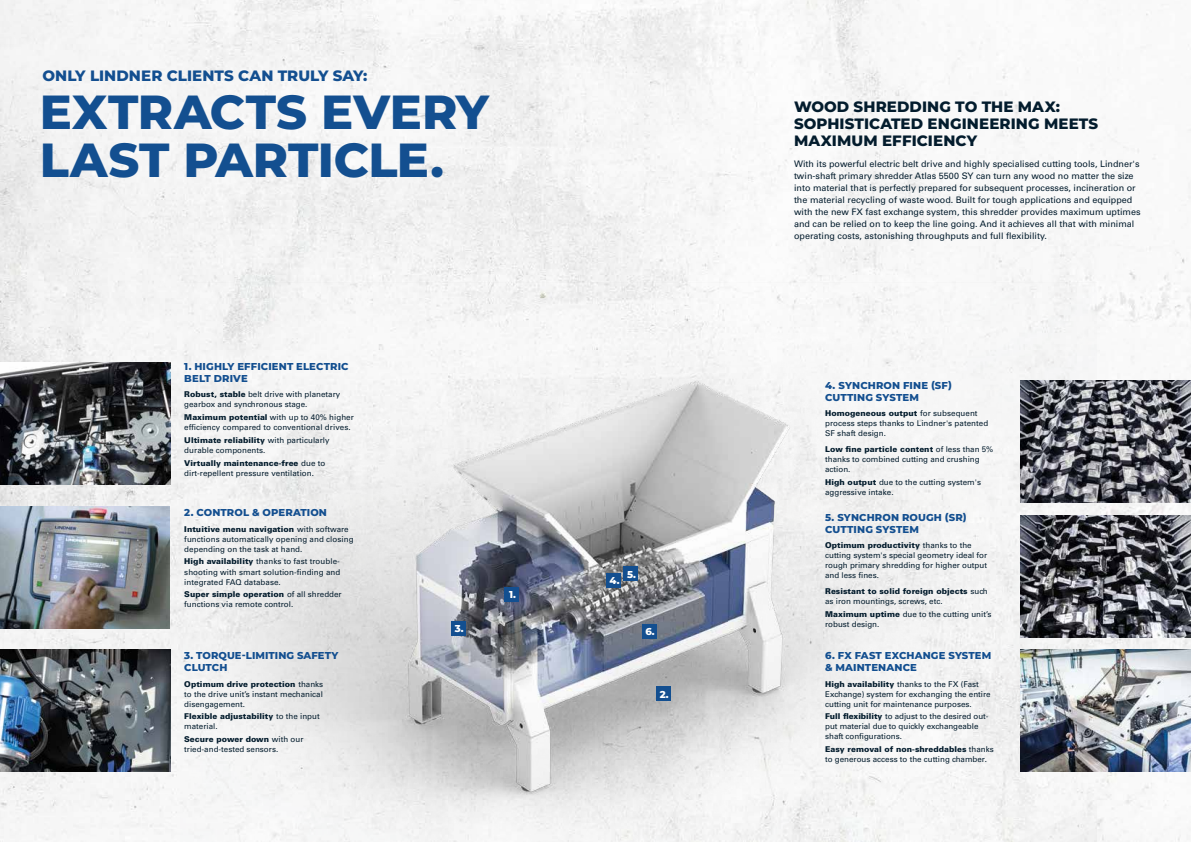
<style>
.page{position:relative;width:1191px;height:842px;background:#fff}
.page>*{position:absolute;margin:0;border:0;box-sizing:border-box;transform-origin:0 0}
.t1{font:800 47.8px/47.8px "Montserrat";letter-spacing:-.005em;color:#134f90}
.t2{font:800 15px/17px "Montserrat";letter-spacing:.005em;color:#031c2d}
.t3{font:800 15px "Montserrat";letter-spacing:.005em;color:#134f90}
.t4{font:800 10px/12px "Montserrat";letter-spacing:.015em;color:#134f90}
.t5{font:800 10px "Montserrat";color:#fff}
.t6{font:9px/12px "Univers LT Pro 55 Roman";color:#031c2d}
.t7{font:8px/10px "Univers LT Pro 55 Roman";color:#031c2d}
.t8{font:900 8px "Univers LT Pro 75";letter-spacing:.005em;color:#031c2d}
.s1{font-family:"Univers LT Pro 75";font-weight:900}
.s2{font-family:"Univers LT Pro 55 Roman";font-weight:400}
</style>
<div class="page">
<img style="left:0;top:0;width:1191px;height:842px">
<img style="left:180px;top:265px;width:916px;height:577px">
<img style="left:0;top:363px;width:170px;height:122px">
<img style="left:0;top:649px;width:171px;height:122px">
<img style="left:1020px;top:380px;width:171px;height:122px">
<img style="left:0;top:506px;width:170px;height:122px">
<img style="left:1020px;top:649px;width:171px;height:122px">
<div style="left:505px;top:587px;width:14px;height:14px;background:#134f90"></div>
<div style="left:656px;top:687px;width:14px;height:14px;background:#134f90"></div>
<div style="left:451px;top:621px;width:14px;height:14px;background:#134f90"></div>
<div style="left:607px;top:573px;width:14px;height:14px;background:#134f90"></div>
<div style="left:624px;top:567px;width:14px;height:14px;background:#134f90"></div>
<div style="left:642px;top:624px;width:14px;height:14px;background:#134f90"></div>
<img style="left:1020px;top:516px;width:171px;height:122px">
<h2 class="t3" style="left:43px;top:65px;width:326px">ONLY LINDNER CLIENTS CAN TRULY SAY:</h2>
<h1 class="t1" style="left:40px;top:85px;width:451px">EXTRACTS EVERY<br>LAST PARTICLE.</h1>
<p class="t4" style="left:184px;top:360px;width:166px">1. HIGHLY EFFICIENT ELECTRIC<br>BELT DRIVE</p>
<p class="t7" style="left:184px;top:389px;width:157px"><span class="s1">Robust, stable</span> belt drive with planetary gearbox and synchronous stage.</p>
<p class="t7" style="left:184px;top:412px;width:171px"><span class="s1">Maximum potential</span> with up to 40% higher efficiency compared to conventional drives.</p>
<p class="t8" style="left:184px;top:435px;width:147px">Ultimate reliability <span class="s2">with particularly</span></p>
<p class="t7" style="left:184px;top:445px;width:83px">durable components.</p>
<p class="t8" style="left:184px;top:457px;width:143px">Virtually maintenance-free <span class="s2">due to</span></p>
<p class="t7" style="left:184px;top:468px;width:131px">dirt-repellent pressure ventilation.</p>
<p class="t4" style="left:184px;top:506px;width:144px">2. CONTROL &amp; OPERATION</p>
<p class="t8" style="left:184px;top:523px;width:166px">Intuitive menu navigation <span class="s2">with software</span></p>
<p class="t7" style="left:184px;top:533px;width:171px">functions automatically opening and closing depending on the task at hand.</p>
<p class="t7" style="left:184px;top:556px;width:157px;text-align:justify"><span class="s1">High availability</span> thanks to fast trouble&shy;shooting with smart solution-finding and integrated FAQ database.</p>
<p class="t8" style="left:184px;top:589px;width:159px">Super simple operation <span class="s2">of all shredder</span></p>
<p class="t7" style="left:184px;top:599px;width:110px">functions via remote control.</p>
<p class="t4" style="left:184px;top:649px;width:156px">3. TORQUE-LIMITING SAFETY<br>CLUTCH</p>
<p class="t8" style="left:184px;top:678px;width:140px">Optimum drive protection <span class="s2">thanks</span></p>
<p class="t7" style="left:184px;top:688px;width:140px">to the drive unit’s instant mechanical disengagement.</p>
<p class="t8" style="left:184px;top:711px;width:137px">Flexible adjustability <span class="s2">to the input</span></p>
<p class="t7" style="left:184px;top:721px;width:35px">material.</p>
<p class="t8" style="left:184px;top:734px;width:121px">Secure power down <span class="s2">with our</span></p>
<p class="t7" style="left:184px;top:744px;width:95px">tried-and-tested sensors.</p>
<p class="t5" style="left:455px;top:621px;width:10px">3.</p>
<p class="t5" style="left:509px;top:587px;width:8px">1.</p>
<p class="t5" style="left:627px;top:567px;width:10px">5.</p>
<p class="t5" style="left:609px;top:573px;width:12px">4.</p>
<p class="t5" style="left:645px;top:624px;width:11px">6.</p>
<p class="t5" style="left:660px;top:687px;width:10px">2.</p>
<h2 class="t2" style="left:794px;top:98px;width:306px">WOOD SHREDDING TO THE MAX:<br>SOPHISTICATED ENGINEERING MEETS<br>MAXIMUM EFFICIENCY</h2>
<p class="t6" style="left:794px;top:157px;width:348px">With its powerful electric belt drive and highly specialised cutting tools, Lindner's twin-shaft primary shredder Atlas 5500 SY can turn any wood no matter the size into material that is perfectly prepared for subsequent processes, incineration or the material recycling of waste wood. Built for tough applications and equipped with the new FX fast exchange system, this shredder provides maximum uptimes and can be relied on to keep the line going. And it achieves all that with minimal operating costs, astonishing throughputs and full flexibility.</p>
<p class="t4" style="left:825px;top:378px;width:128px">4. SYNCHRON FINE (SF)<br>CUTTING SYSTEM</p>
<p class="t8" style="left:825px;top:408px;width:154px">Homogeneous output <span class="s2">for subsequent</span></p>
<p class="t7" style="left:825px;top:418px;width:164px">process steps thanks to Lindner's patented<br>SF shaft design.</p>
<p class="t8" style="left:825px;top:443px;width:170px">Low fine particle content <span class="s2">of less than 5%</span></p>
<p class="t7" style="left:825px;top:454px;width:156px">thanks to combined cutting and crushing action.</p>
<p class="t7" style="left:825px;top:477px;width:157px"><span class="s1">High output</span> due to the cutting system's aggressive intake.</p>
<p class="t4" style="left:825px;top:511px;width:143px">5. SYNCHRON ROUGH (SR)<br>CUTTING SYSTEM</p>
<p class="t8" style="left:825px;top:540px;width:148px">Optimum productivity <span class="s2">thanks to the</span></p>
<p class="t7" style="left:825px;top:550px;width:164px;text-align:justify">cutting system's special geometry ideal for rough primary shredding for higher output and less fines.</p>
<p class="t8" style="left:825px;top:586px;width:164px">Resistant to solid foreign objects <span class="s2">such</span></p>
<p class="t7" style="left:825px;top:594px;width:168px;line-height:12.8px">as iron mountings, screws, etc.<br><span class="s1">Maximum uptime</span> due to the cutting unit’s</p>
<p class="t7" style="left:825px;top:619px;width:56px">robust design.</p>
<p class="t4" style="left:825px;top:649px;width:168px">6. FX FAST EXCHANGE SYSTEM &amp; MAINTENANCE</p>
<p class="t7" style="left:825px;top:678px;width:167px"><span class="s1">High availability</span> thanks to the FX (Fast<br>Exchange) system for exchanging the entire cutting unit for maintenance purposes.</p>
<p class="t7" style="left:825px;top:711px;width:165px"><span class="s1">Full flexibility</span> to adjust to the desired out&shy;put material due to quickly exchangeable shaft configurations.</p>
<p class="t8" style="left:825px;top:744px;width:170px">Easy removal of non-shreddables <span class="s2">thanks</span></p>
<p class="t7" style="left:825px;top:754px;width:163px">to generous access to the cutting chamber.</p>
</div>
